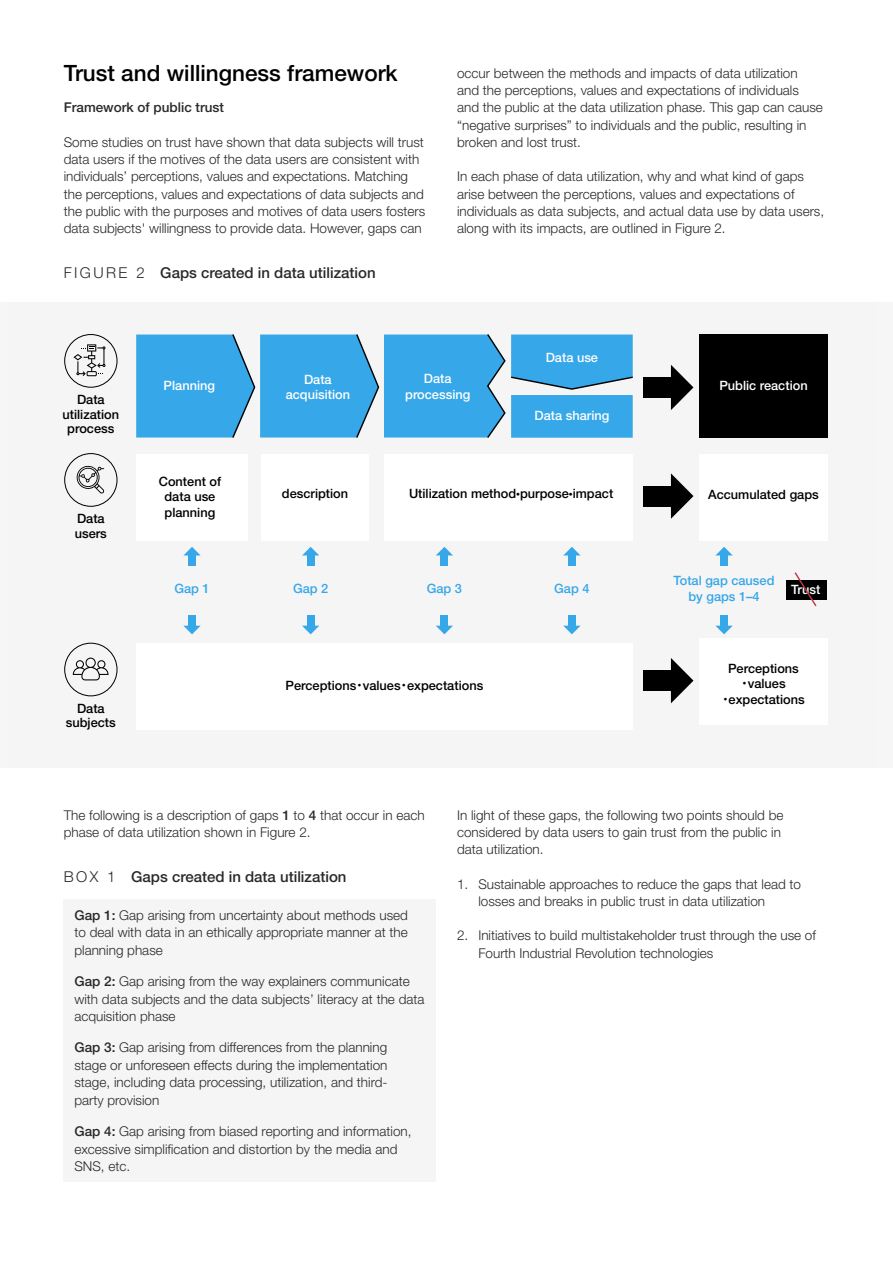
<style>
.page{position:relative;width:893px;height:1263px;background:#fff}
.page>*{position:absolute;margin:0;border:0;box-sizing:border-box;transform-origin:0 0}
.t1{font:500 22.5px "Helvetica Neue LT Pro";color:#000}
.t2{font:500 15px "Helvetica Neue LT Pro";color:#292929}
.t3{font:300 13.5px/17.2px "Helvetica Neue LT Pro";color:#292929}
.t4{font:500 13.5px "Helvetica Neue LT Pro";color:#292929}
.t5{font:500 12.9px/14.2px "Helvetica Neue LT Pro";color:#000;text-align:center}
.t6{font:500 12.9px/15.5px "Helvetica Neue LT Pro";color:#fff;text-align:center}
.t7{font:500 12.9px/15.5px "Helvetica Neue LT Pro";color:#36a7e9;text-align:center}
.s1{font-weight:300}
.s2{font-family:"Koz Go Pr 6 N";font-weight:400}
.s3{font-weight:500}
</style>
<div class="page">
<div style="left:0;top:302px;width:893px;height:466px;background:#f6f6f6"></div>
<div style="left:64px;top:334px;width:53px;height:54px;border:1px solid #000;border-radius:50%"></div>
<div style="left:64px;top:453px;width:53px;height:54px;border:1px solid #000;border-radius:50%"></div>
<div style="left:64px;top:643px;width:53px;height:53px;border:1px solid #000;border-radius:50%"></div>
<div style="left:136px;top:454px;width:112px;height:86px;background:#fff"></div>
<div style="left:136px;top:643px;width:497px;height:87px;background:#fff"></div>
<div style="left:786px;top:580px;width:41px;height:19px;background:#000"></div>
<div style="left:261px;top:454px;width:108px;height:86px;background:#fff"></div>
<div style="left:384px;top:454px;width:249px;height:86px;background:#fff"></div>
<svg style="left:136px;top:334px;width:497px;height:104px;background:#4daee7"></svg>
<div style="left:643px;top:377px;width:31px;height:21px;background:#000"></div>
<svg style="left:671px;top:365px;width:22px;height:45px"></svg>
<div style="left:643px;top:486px;width:31px;height:20px;background:#000"></div>
<svg style="left:671px;top:473px;width:22px;height:46px"></svg>
<div style="left:188px;top:615px;width:8px;height:12px;background:#36a7e9"></div>
<svg style="left:184px;top:626px;width:17px;height:8px"></svg>
<div style="left:188px;top:554px;width:8px;height:12px;background:#36a7e9"></div>
<svg style="left:184px;top:547px;width:16px;height:8px"></svg>
<div style="left:307px;top:615px;width:8px;height:12px;background:#36a7e9"></div>
<svg style="left:302px;top:626px;width:17px;height:8px"></svg>
<div style="left:307px;top:554px;width:8px;height:12px;background:#36a7e9"></div>
<svg style="left:302px;top:547px;width:17px;height:8px"></svg>
<div style="left:440px;top:615px;width:8px;height:12px;background:#36a7e9"></div>
<svg style="left:436px;top:626px;width:17px;height:8px"></svg>
<div style="left:440px;top:554px;width:8px;height:12px;background:#36a7e9"></div>
<svg style="left:436px;top:547px;width:17px;height:8px"></svg>
<div style="left:568px;top:615px;width:8px;height:12px;background:#36a7e9"></div>
<svg style="left:563px;top:626px;width:17px;height:8px"></svg>
<div style="left:568px;top:554px;width:8px;height:12px;background:#36a7e9"></div>
<svg style="left:564px;top:547px;width:16px;height:8px"></svg>
<div style="left:720px;top:615px;width:8px;height:12px;background:#36a7e9"></div>
<svg style="left:716px;top:626px;width:17px;height:8px"></svg>
<div style="left:720px;top:554px;width:8px;height:12px;background:#36a7e9"></div>
<svg style="left:716px;top:547px;width:16px;height:8px"></svg>
<div style="left:699px;top:334px;width:129px;height:104px;background:#000"></div>
<div style="left:699px;top:454px;width:129px;height:86px;background:#fff"></div>
<div style="left:643px;top:670px;width:31px;height:21px;background:#000"></div>
<svg style="left:671px;top:658px;width:22px;height:45px"></svg>
<div style="left:699px;top:638px;width:129px;height:87px;background:#fff"></div>
<svg style="left:793px;top:572px;width:25px;height:35px"></svg>
<svg style="left:73px;top:344px;width:33px;height:32px"></svg>
<svg style="left:76px;top:466px;width:28px;height:27px"></svg>
<svg style="left:73px;top:658px;width:36px;height:22px"></svg>
<div style="left:64px;top:899px;width:372px;height:283px;background:#f5f5f5"></div>
<h1 class="t1" style="left:64px;top:59px;width:335px">Trust and willingness framework</h1>
<p class="t4" style="left:64px;top:99px;width:162px">Framework of public trust</p>
<p class="t3" style="left:64px;top:133px;width:363px">Some studies on trust have shown that data subjects will trust data users if the motives of the data users are consistent with individuals’ perceptions, values and expectations. Matching the perceptions, values and expectations of data subjects and the public with the purposes and motives of data users fosters data subjects' willingness to provide data. However, gaps can</p>
<p class="t2" style="left:64px;top:264px;width:313px"><span class="s1">F I G U R E 2</span> Gaps created in data utilization</p>
<p class="t3" style="left:457px;top:64px;width:367px">occur between the methods and impacts of data utilization and the perceptions, values and expectations of individuals and the public at the data utilization phase. This gap can cause “negative surprises” to individuals and the public, resulting in broken and lost trust.</p>
<p class="t3" style="left:457px;top:168px;width:369px">In each phase of data utilization, why and what kind of gaps arise between the perceptions, values and expectations of individuals as data subjects, and actual data use by data users, along with its impacts, are outlined in Figure 2.</p>
<p class="t6" style="left:546px;top:350px;width:54px">Data use</p>
<p class="t5" style="left:63px;top:392px;width:58px">Data utilization process</p>
<p class="t5" style="left:75px;top:511px;width:34px;text-align:left">Data users</p>
<p class="t5" style="left:66px;top:701px;width:51px">Data subjects</p>
<p class="t6" style="left:164px;top:378px;width:53px">Planning</p>
<p class="t6" style="left:286px;top:371px;width:66px">Data acquisition</p>
<p class="t6" style="left:405px;top:371px;width:67px">Data processing</p>
<p class="t6" style="left:534px;top:407px;width:76px">Data sharing</p>
<p class="t5" style="left:159px;top:473px;width:64px;line-height:15.5px">Content of data use planning</p>
<p class="t5" style="left:282px;top:487px;width:68px">description</p>
<p class="t5" style="left:409px;top:487px;width:206px">Utilization method<span class="s2">•</span>purpose<span class="s2">•</span>impact</p>
<p class="t6" style="left:719px;top:378px;width:90px">Public reaction</p>
<p class="t5" style="left:708px;top:487px;width:112px">Accumulated gaps</p>
<p class="t7" style="left:174px;top:580px;width:37px">Gap 1</p>
<p class="t7" style="left:293px;top:580px;width:37px">Gap 2</p>
<p class="t7" style="left:427px;top:580px;width:37px">Gap 3</p>
<p class="t7" style="left:554px;top:580px;width:37px">Gap 4</p>
<p class="t7" style="left:674px;top:573px;width:102px">Total gap caused by gaps 1–4</p>
<p class="t6" style="left:791px;top:582px;width:31px">Trust</p>
<p class="t5" style="left:286px;top:678px;width:199px">Perceptions<span class="s2">・</span>values<span class="s2">・</span>expectations</p>
<p class="t5" style="left:719px;top:660px;width:87px;line-height:15.5px">Perceptions<span class="s2">・</span>values<span class="s2">・</span>expectations</p>
<p class="t3" style="left:64px;top:806px;width:362px">The following is a description of gaps <span class="s3">1</span> to <span class="s3">4</span> that occur in each phase of data utilization shown in Figure 2.</p>
<p class="t2" style="left:64px;top:868px;width:284px"><span class="s1">B O X 1</span> Gaps created in data utilization</p>
<p class="t3" style="left:74px;top:906px;width:335px;line-height:17.9px;text-align:justify"><span class="s3">Gap 1:</span> Gap arising from uncertainty about methods used to deal with data in an ethically appropriate manner at the planning phase</p>
<p class="t3" style="left:74px;top:972px;width:352px;line-height:17.9px"><span class="s3">Gap 2:</span> Gap arising from the way explainers communicate with data subjects and the data subjects’ literacy at the data acquisition phase</p>
<p class="t3" style="left:74px;top:1038px;width:315px;line-height:17.9px;text-align:justify"><span class="s3">Gap 3:</span> Gap arising from differences from the planning stage or unforeseen effects during the implementation stage, including data processing, utilization, and third&shy;party provision</p>
<p class="t3" style="left:74px;top:1122px;width:339px;line-height:17.9px"><span class="s3">Gap 4:</span> Gap arising from biased reporting and information, excessive simplification and distortion by the media and<br>SNS, etc.</p>
<p class="t3" style="left:457px;top:806px;width:328px">In light of these gaps, the following two points should be considered by data users to gain trust from the public in data utilization.</p>
<p class="t3" style="left:478px;top:875px;width:324px;text-indent:-21px">1. Sustainable approaches to reduce the gaps that lead to losses and breaks in public trust in data utilization</p>
<p class="t3" style="left:478px;top:927px;width:339px;text-indent:-21px">2. Initiatives to build multistakeholder trust through the use of<br>Fourth Industrial Revolution technologies</p>
</div>
